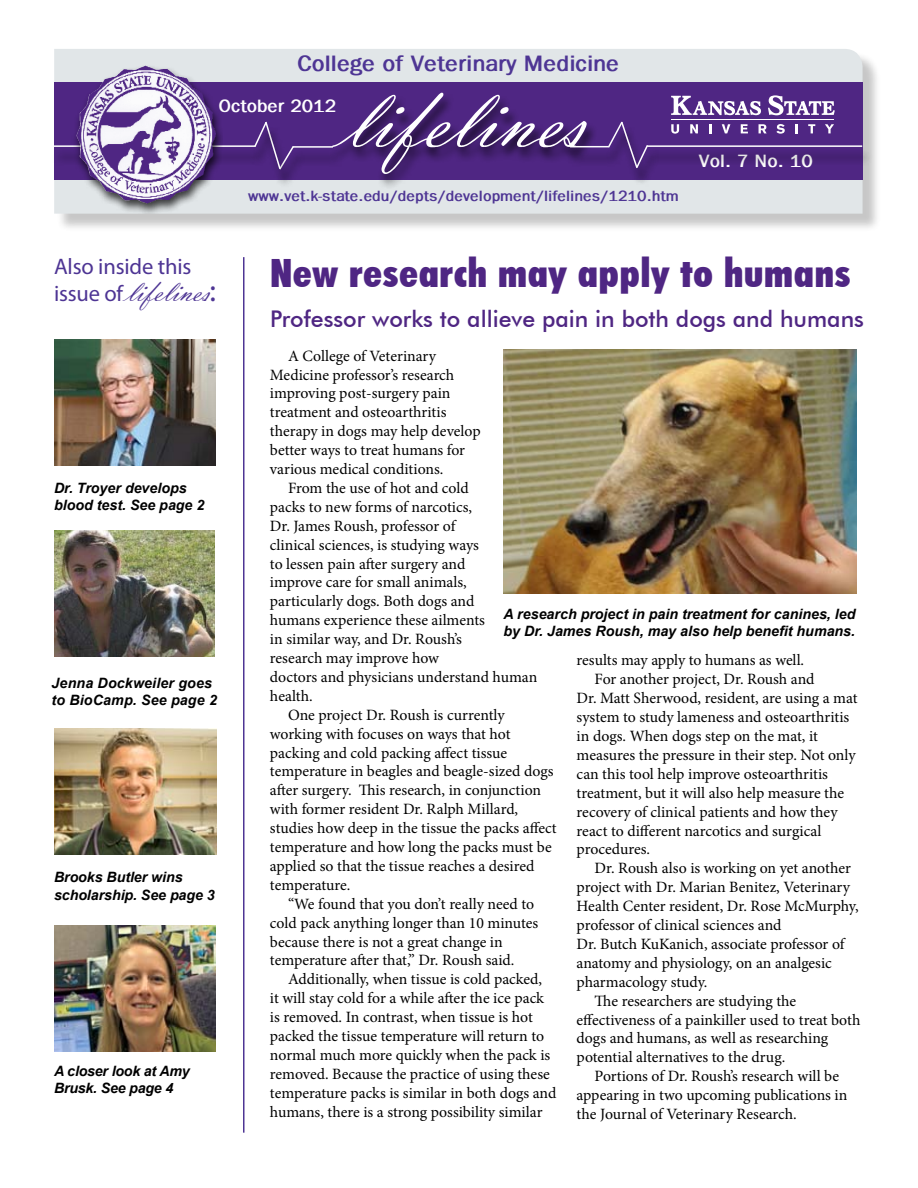
<style>
.page{position:relative;width:918px;height:1188px;background:#fff}
.page>*{position:absolute;margin:0;border:0;box-sizing:border-box;transform-origin:0 0}
.t1{font:90px "Vladimir Script";color:#fff}
.t2{font:900 condensed 39px "Futura BT";letter-spacing:.02em;color:#4f2683}
.t3{font:31.5px "Vladimir Script";letter-spacing:-.005em;color:#4e3594}
.t4{font:500 22.95px "Futura BT";color:#4f2683}
.t5{font:700 22.5px "Franklin Gothic";color:#4e3594}
.t6{font:22.5px "Myriad Pro";letter-spacing:-.005em;color:#4e3594}
.t7{font:700 18px "Franklin Gothic";color:#fff}
.t8{font:15.75px/18.9px "Minion Pro";letter-spacing:-.005em;color:#000}
.t9{font:700 15px "Franklin Gothic";color:#4e3594}
.t10{font:italic 700 14.25px/17.1px "Arial";color:#000}
.s1{font-family:"Myriad Pro";font-size:22.5px}
.s2{font-family:"Myriad Pro"}
</style>
<div class="page">
<div style="left:56px;top:51px;width:826px;height:182px;background:#000;opacity:.75"></div>
<div style="left:54px;top:49px;width:809px;height:165px;background:#e1e6e8"></div>
<div style="left:54px;top:82px;width:809px;height:98px;background:#4f2683"></div>
<div style="left:328px;top:93px;width:270px;height:97px;background:#000;opacity:.75"></div>
<img style="left:54px;top:339px;width:162px;height:126px">
<img style="left:54px;top:531px;width:161px;height:126px">
<img style="left:54px;top:728px;width:162px;height:126px">
<img style="left:54px;top:925px;width:162px;height:126px">
<hr style="left:243px;top:257px;width:1px;height:876px;background:#4e3594">
<div style="left:567px;top:149px;width:53px;height:18px;background:#000;opacity:.75"></div>
<hr style="left:570px;top:146px;width:39px;height:1px;background:#fff">
<div style="left:605px;top:126px;width:29px;height:40px;background:#000;opacity:.75"></div>
<div style="left:618px;top:126px;width:31px;height:61px;background:#000;opacity:.75"></div>
<div style="left:633px;top:149px;width:26px;height:37px;background:#000;opacity:.75"></div>
<svg style="left:606px;top:121px;width:43px;height:49px"></svg>
<div style="left:644px;top:148px;width:230px;height:18px;background:#4a237a"></div>
<hr style="left:647px;top:145px;width:215px;height:2px;background:#fff">
<div style="left:290px;top:149px;width:54px;height:18px;background:#492379"></div>
<hr style="left:293px;top:146px;width:40px;height:2px;background:#fff">
<div style="left:276px;top:150px;width:29px;height:38px;background:#000;opacity:.75"></div>
<div style="left:262px;top:126px;width:30px;height:61px;background:#000;opacity:.75"></div>
<svg style="left:255px;top:121px;width:40px;height:50px"></svg>
<div style="left:51px;top:148px;width:216px;height:18px;background:#4a237a"></div>
<hr style="left:54px;top:145px;width:202px;height:2px;background:#fff">
<hr style="left:671px;top:119px;width:163px;height:1px;background:#fff">
<svg style="left:671px;top:96px;width:90px;height:19px"></svg>
<svg style="left:768px;top:95px;width:67px;height:20px"></svg>
<svg style="left:671px;top:124px;width:8px;height:10px"></svg>
<svg style="left:690px;top:124px;width:8px;height:9px"></svg>
<svg style="left:709px;top:124px;width:2px;height:9px"></svg>
<svg style="left:722px;top:124px;width:8px;height:9px"></svg>
<svg style="left:741px;top:124px;width:7px;height:9px"></svg>
<svg style="left:759px;top:124px;width:8px;height:9px"></svg>
<svg style="left:776px;top:124px;width:9px;height:10px"></svg>
<svg style="left:796px;top:124px;width:2px;height:9px"></svg>
<svg style="left:808px;top:124px;width:7px;height:9px"></svg>
<svg style="left:825px;top:124px;width:9px;height:9px"></svg>
<img style="left:504px;top:349px;width:352px;height:245px">
<div style="left:71px;top:66px;width:152px;height:148px;background:#000;opacity:.75"></div>
<img style="left:77px;top:66px;width:68px;height:128px">
<h3 class="t5" style="left:297px;top:51px;width:324px">College of Veterinary Medicine</h3>
<h1 class="t1" style="left:343px;top:66px;width:244px">lifelines</h1>
<p class="t7" style="left:219px;top:95px;width:119px">October 2012</p>
<p class="t9" style="left:248px;top:188px;width:432px">www.vet.k-state.edu/depts/development/lifelines/1210.htm</p>
<p class="t7" style="left:699px;top:150px;width:115px">Vol. 7 No. 10</p>
<h3 class="t6" style="left:54px;top:254px;width:139px">Also inside this</h3>
<h3 class="t3" style="left:54px;top:273px;width:163px"><span class="s1">issue of</span> lifelines<span class="s2">:</span></h3>
<p class="t10" style="left:54px;top:480px;width:152px">Dr. Troyer develops blood test. See page 2</p>
<p class="t10" style="left:52px;top:675px;width:167px">Jenna Dockweiler goes to BioCamp. See page 2</p>
<p class="t10" style="left:54px;top:869px;width:162px">Brooks Butler wins scholarship. See page 3</p>
<p class="t10" style="left:54px;top:1063px;width:137px">A closer look at Amy<br>Brusk. See page 4</p>
<h2 class="t2" style="left:270px;top:249px;width:582px">New research may apply to humans</h2>
<h3 class="t4" style="left:270px;top:305px;width:596px">Professor works to allieve pain in both dogs and humans</h3>
<p class="t8" style="left:270px;top:346px;width:212px;text-indent:18px">A College of Veterinary<br>Medicine professor’s research improving post-surgery pain treatment and osteoarthritis therapy in dogs may help develop better ways to treat humans for various medical conditions.</p>
<p class="t8" style="left:288px;top:479px;width:182px">From the use of hot and cold</p>
<p class="t8" style="left:270px;top:497px;width:204px">packs to new forms of narcotics,</p>
<p class="t8" style="left:270px;top:516px;width:187px">Dr. James Roush, professor of</p>
<p class="t8" style="left:270px;top:535px;width:211px">clinical sciences, is studying ways</p>
<p class="t8" style="left:270px;top:554px;width:197px">to lessen pain after surgery and</p>
<p class="t8" style="left:270px;top:573px;width:198px">improve care for small animals,</p>
<p class="t8" style="left:270px;top:592px;width:206px">particularly dogs. Both dogs and</p>
<p class="t8" style="left:270px;top:611px;width:217px">humans experience these ailments</p>
<p class="t8" style="left:270px;top:630px;width:193px">in similar way, and Dr. Roush’s</p>
<p class="t8" style="left:270px;top:649px;width:170px">research may improve how</p>
<p class="t8" style="left:270px;top:668px;width:269px">doctors and physicians understand human</p>
<p class="t8" style="left:270px;top:686px;width:44px">health.</p>
<p class="t8" style="left:288px;top:705px;width:218px">One project Dr. Roush is currently</p>
<p class="t8" style="left:270px;top:724px;width:242px">working with focuses on ways that hot</p>
<p class="t8" style="left:270px;top:743px;width:239px">packing and cold packing affect tissue</p>
<p class="t8" style="left:270px;top:762px;width:285px">temperature in beagles and beagle-sized dogs</p>
<p class="t8" style="left:270px;top:781px;width:273px">after surgery. This research, in conjunction</p>
<p class="t8" style="left:270px;top:800px;width:250px">with former resident Dr. Ralph Millard,</p>
<p class="t8" style="left:270px;top:819px;width:288px">studies how deep in the tissue the packs affect</p>
<p class="t8" style="left:270px;top:838px;width:283px">temperature and how long the packs must be</p>
<p class="t8" style="left:270px;top:857px;width:266px">applied so that the tissue reaches a desired</p>
<p class="t8" style="left:270px;top:875px;width:82px">temperature.</p>
<p class="t8" style="left:288px;top:894px;width:248px">“We found that you don’t really need to</p>
<p class="t8" style="left:270px;top:913px;width:270px">cold pack anything longer than 10 minutes</p>
<p class="t8" style="left:270px;top:932px;width:234px">because there is not a great change in</p>
<p class="t8" style="left:270px;top:951px;width:246px">temperature after that,” Dr. Roush said.</p>
<p class="t8" style="left:288px;top:970px;width:256px">Additionally, when tissue is cold packed,</p>
<p class="t8" style="left:270px;top:989px;width:276px">it will stay cold for a while after the ice pack</p>
<p class="t8" style="left:270px;top:1008px;width:264px">is removed. In contrast, when tissue is hot</p>
<p class="t8" style="left:270px;top:1027px;width:276px">packed the tissue temperature will return to</p>
<p class="t8" style="left:270px;top:1046px;width:282px">normal much more quickly when the pack is</p>
<p class="t8" style="left:270px;top:1064px;width:281px">removed. Because the practice of using these</p>
<p class="t8" style="left:270px;top:1083px;width:288px">temperature packs is similar in both dogs and</p>
<p class="t8" style="left:270px;top:1102px;width:274px">humans, there is a strong possibility similar</p>
<p class="t10" style="left:504px;top:606px;width:353px">A research project in pain treatment for canines, led by Dr. James Roush, may also help benefit humans.</p>
<p class="t8" style="left:577px;top:651px;width:229px">results may apply to humans as well.</p>
<p class="t8" style="left:595px;top:670px;width:221px">For another project, Dr. Roush and</p>
<p class="t8" style="left:577px;top:689px;width:282px">Dr. Matt Sherwood, resident, are using a mat</p>
<p class="t8" style="left:577px;top:708px;width:274px">system to study lameness and osteoarthritis</p>
<p class="t8" style="left:577px;top:727px;width:243px">in dogs. When dogs step on the mat, it</p>
<p class="t8" style="left:577px;top:746px;width:281px">measures the pressure in their step. Not only</p>
<p class="t8" style="left:577px;top:764px;width:253px">can this tool help improve osteoarthritis</p>
<p class="t8" style="left:577px;top:783px;width:269px">treatment, but it will also help measure the</p>
<p class="t8" style="left:577px;top:802px;width:262px">recovery of clinical patients and how they</p>
<p class="t8" style="left:577px;top:821px;width:246px">react to different narcotics and surgical</p>
<p class="t8" style="left:577px;top:840px;width:75px">procedures.</p>
<p class="t8" style="left:595px;top:859px;width:258px">Dr. Roush also is working on yet another</p>
<p class="t8" style="left:577px;top:878px;width:275px">project with Dr. Marian Benitez, Veterinary</p>
<p class="t8" style="left:577px;top:897px;width:283px">Health Center resident, Dr. Rose McMurphy,</p>
<p class="t8" style="left:577px;top:916px;width:206px">professor of clinical sciences and</p>
<p class="t8" style="left:577px;top:935px;width:269px">Dr. Butch KuKanich, associate professor of</p>
<p class="t8" style="left:577px;top:953px;width:257px">anatomy and physiology, on an analgesic</p>
<p class="t8" style="left:577px;top:972px;width:132px">pharmacology study.</p>
<p class="t8" style="left:595px;top:991px;width:203px">The researchers are studying the</p>
<p class="t8" style="left:577px;top:1010px;width:285px">effectiveness of a painkiller used to treat both</p>
<p class="t8" style="left:577px;top:1029px;width:253px">dogs and humans, as well as researching</p>
<p class="t8" style="left:577px;top:1048px;width:210px">potential alternatives to the drug.</p>
<p class="t8" style="left:595px;top:1067px;width:246px">Portions of Dr. Roush’s research will be</p>
<p class="t8" style="left:577px;top:1086px;width:272px">appearing in two upcoming publications in</p>
<p class="t8" style="left:577px;top:1105px;width:222px">the Journal of Veterinary Research.</p>
</div>
